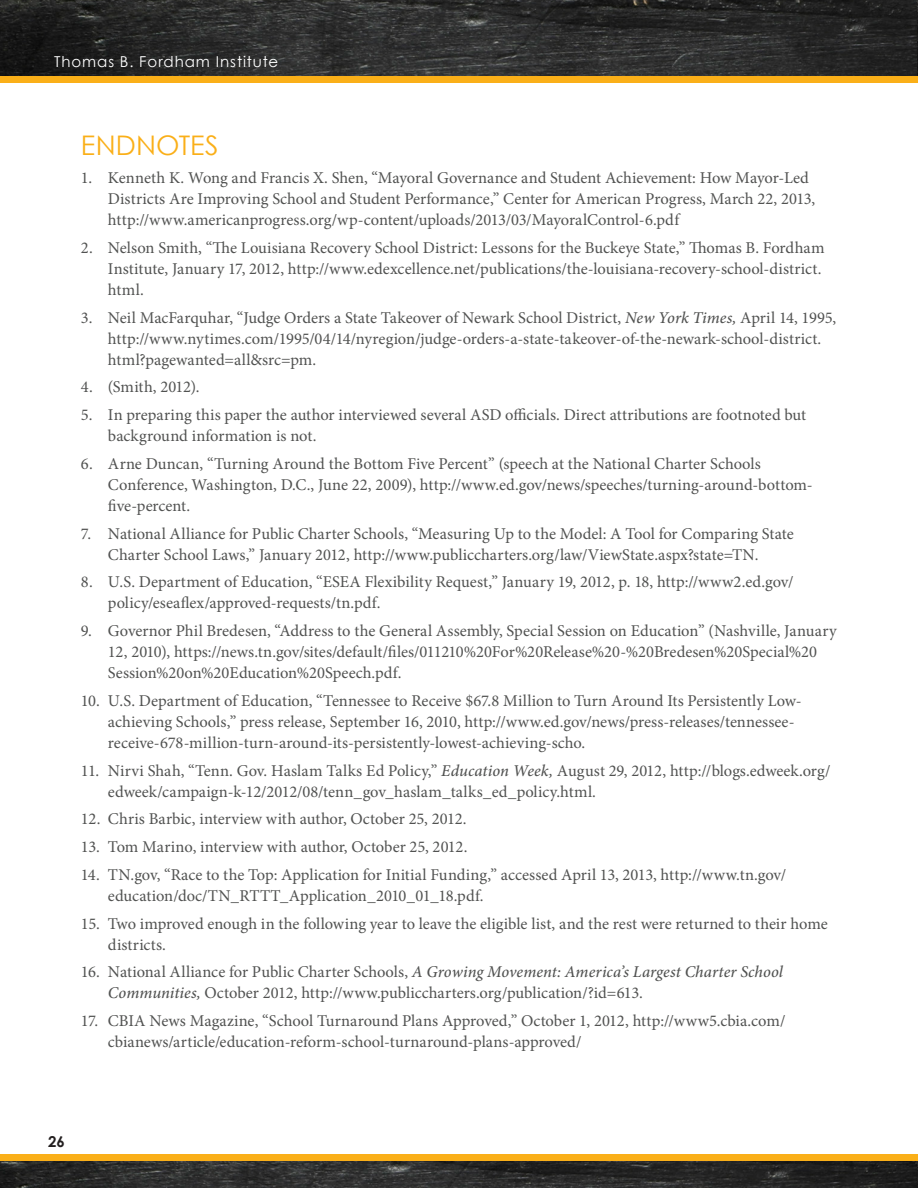
<style>
.page{position:relative;width:918px;height:1188px;background:#fff}
.page>*{position:absolute;margin:0;border:0;box-sizing:border-box;transform-origin:0 0}
.t1{font:27px "Century Gothic";letter-spacing:.005em;color:#faaf18}
.t2{font:16.5px/21px "Minion Pro";color:#515251}
.t3{font:15px "Century Gothic";letter-spacing:.065em;color:#fff}
.t4{font:700 15px "Century Gothic";color:#231f20}
.s1{font-weight:500;font-style:italic}
</style>
<div class="page">
<img style="left:0;top:0;width:917px;height:77px">
<img style="left:0;top:1161px;width:917px;height:27px">
<div style="left:0;top:77px;width:918px;height:6px;background:#faaf18"></div>
<div style="left:0;top:1154px;width:918px;height:7px;background:#faaf18"></div>
<img style="left:917px;top:0;width:1px;height:77px">
<svg style="left:917px;top:1161px;width:1px;height:27px"></svg>
<p class="t3" style="left:54px;top:52px;width:226px">Thomas B. Fordham Institute</p>
<p class="t1" style="left:81px;top:129px;width:139px">ENDNOTES</p>
<p class="t2" style="left:108px;top:167px;width:709px;text-indent:-27px">1. Kenneth K. Wong and Francis X. Shen, “Mayoral Governance and Student Achievement: How Mayor-Led<br>Districts Are Improving School and Student Performance,” Center for American Progress, March 22, 2013, http://www.americanprogress.org/wp-content/uploads/2013/03/MayoralControl-6.pdf</p>
<p class="t2" style="left:108px;top:237px;width:718px;text-indent:-27px">2. Nelson Smith, “The Louisiana Recovery School District: Lessons for the Buckeye State,” Thomas B. Fordham<br>Institute, January 17, 2012, http://www.edexcellence.net/publications/the-louisiana-recovery-school-district. html.</p>
<p class="t2" style="left:108px;top:307px;width:730px;text-indent:-27px">3. Neil MacFarquhar, “Judge Orders a State Takeover of Newark School District, <span class="s1">New York Times,</span> April 14, 1995, http://www.nytimes.com/1995/04/14/nyregion/judge-orders-a-state-takeover-of-the-newark-school-district. html?pagewanted=all&amp;src=pm.</p>
<p class="t2" style="left:81px;top:377px;width:120px">4. (Smith, 2012).</p>
<p class="t2" style="left:108px;top:404px;width:700px;text-indent:-27px">5. In preparing this paper the author interviewed several ASD officials. Direct attributions are footnoted but background information is not.</p>
<p class="t2" style="left:108px;top:453px;width:706px;text-indent:-27px">6. Arne Duncan, “Turning Around the Bottom Five Percent” (speech at the National Charter Schools<br>Conference, Washington, D.C., June 22, 2009), http://www.ed.gov/news/speeches/turning-around-bottom&shy;five-percent.</p>
<p class="t2" style="left:81px;top:523px;width:714px;text-align:center">7. National Alliance for Public Charter Schools, “Measuring Up to the Model: A Tool for Comparing State<br>Charter School Laws,” January 2012, http://www.publiccharters.org/law/ViewState.aspx?state=TN.</p>
<p class="t2" style="left:108px;top:572px;width:687px;text-indent:-27px">8. U.S. Department of Education, “ESEA Flexibility Request,” January 19, 2012, p. 18, http://www2.ed.gov/ policy/eseaflex/approved-requests/tn.pdf.</p>
<p class="t2" style="left:108px;top:620px;width:730px;text-indent:-27px">9. Governor Phil Bredesen, “Address to the General Assembly, Special Session on Education” (Nashville, January<br>12, 2010), https://news.tn.gov/sites/default/files/011210%20For%20Release%20-%20Bredesen%20Special%20<br>Session%20on%20Education%20Speech.pdf.</p>
<p class="t2" style="left:108px;top:690px;width:695px;text-indent:-27px">10. U.S. Department of Education, “Tennessee to Receive $67.8 Million to Turn Around Its Persistently Low&shy;achieving Schools,” press release, September 16, 2010, http://www.ed.gov/news/press-releases/tennessee&shy;receive-678-million-turn-around-its-persistently-lowest-achieving-scho.</p>
<p class="t2" style="left:108px;top:760px;width:724px;text-indent:-27px">11. Nirvi Shah, “Tenn. Gov. Haslam Talks Ed Policy,” <span class="s1">Education Week,</span> August 29, 2012, http://blogs.edweek.org/ edweek/campaign-k-12/2012/08/tenn_gov_haslam_talks_ed_policy.html.</p>
<p class="t2" style="left:81px;top:809px;width:387px">12. Chris Barbic, interview with author, October 25, 2012.</p>
<p class="t2" style="left:81px;top:836px;width:388px">13. Tom Marino, interview with author, October 25, 2012.</p>
<p class="t2" style="left:108px;top:864px;width:680px;text-indent:-27px">14. TN.gov, “Race to the Top: Application for Initial Funding,” accessed April 13, 2013, http://www.tn.gov/ education/doc/TN_RTTT_Application_2010_01_18.pdf.</p>
<p class="t2" style="left:108px;top:913px;width:721px;text-indent:-27px">15. Two improved enough in the following year to leave the eligible list, and the rest were returned to their home districts.</p>
<p class="t2" style="left:108px;top:962px;width:677px;text-indent:-27px">16. National Alliance for Public Charter Schools, <span class="s1">A Growing Movement: America’s Largest Charter School<br>Communities,</span> October 2012, http://www.publiccharters.org/publication/?id=613.</p>
<p class="t2" style="left:108px;top:1010px;width:679px;text-indent:-27px">17. CBIA News Magazine, “School Turnaround Plans Approved,” October 1, 2012, http://www5.cbia.com/ cbianews/article/education-reform-school-turnaround-plans-approved/</p>
<p class="t4" style="left:48px;top:1132px;width:18px">26</p>
</div>
